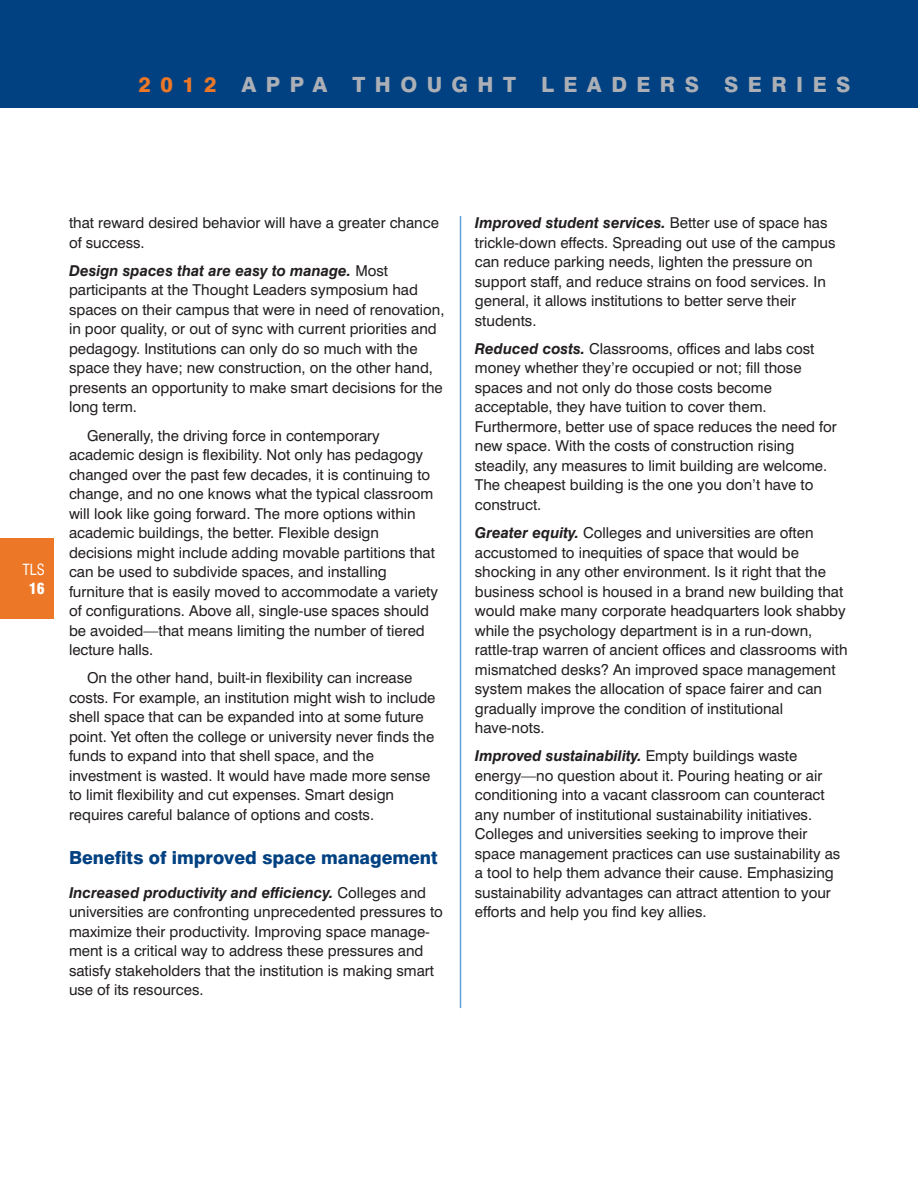
<style>
.page{position:relative;width:918px;height:1188px;background:#fff}
.page>*{position:absolute;margin:0;border:0;box-sizing:border-box;transform-origin:0 0}
.t1{font:800 21px "Swiss 721 BT";letter-spacing:.45em;color:#acb0b6}
.t2{font:800 18px "Swiss 721 BT";color:#014181}
.t3{font:15px/19.5px "Swiss 721 BT";color:#231f20}
.t4{font:condensed 15px "Swiss 721 BT";color:#fff}
.t5{font:900 condensed 15px "Swiss 721 BT";color:#fff}
.s1{color:#ec7827}
.s2{font-weight:700;font-style:italic}
</style>
<div class="page">
<div style="left:0;top:0;width:918px;height:108px;background:#014181"></div>
<div style="left:0;top:538px;width:54px;height:81px;background:#ec7827"></div>
<hr style="left:460px;top:216px;width:1px;height:792px;background:#61a1d7">
<h1 class="t1" style="left:139px;top:77px;width:713px"><span class="s1">2012</span> APPA THOUGHT LEADERS SERIES</h1>
<p class="t4" style="left:23px;top:564px;width:24px">TLS</p>
<p class="t5" style="left:29px;top:583px;width:18px">16</p>
<p class="t3" style="left:69px;top:215px;width:371px">that reward desired behavior will have a greater chance of success.</p>
<p class="t3" style="left:69px;top:262px;width:377px"><span class="s2">Design spaces that are easy to manage.</span> Most participants at the Thought Leaders symposium had spaces on their campus that were in need of renovation, in poor quality, or out of sync with current priorities and pedagogy. Institutions can only do so much with the space they have; new construction, on the other hand, presents an opportunity to make smart decisions for the long term.</p>
<p class="t3" style="left:69px;top:427px;width:371px;text-indent:18px">Generally, the driving force in contemporary academic design is flexibility. Not only has pedagogy changed over the past few decades, it is continuing to change, and no one knows what the typical classroom will look like going forward. The more options within academic buildings, the better. Flexible design decisions might include adding movable partitions that can be used to subdivide spaces, and installing furniture that is easily moved to accommodate a variety of configurations. Above all, single-use spaces should be avoided—that means limiting the number of tiered lecture halls.</p>
<p class="t3" style="left:69px;top:670px;width:368px;text-indent:18px">On the other hand, built-in flexibility can increase costs. For example, an institution might wish to include shell space that can be expanded into at some future point. Yet often the college or university never finds the funds to expand into that shell space, and the investment is wasted. It would have made more sense to limit flexibility and cut expenses. Smart design requires careful balance of options and costs.</p>
<p class="t2" style="left:69px;top:851px;width:370px">Benefits of improved space management</p>
<p class="t3" style="left:69px;top:884px;width:375px"><span class="s2">Increased productivity and efficiency.</span> Colleges and universities are confronting unprecedented pressures to maximize their productivity. Improving space manage&shy;ment is a critical way to address these pressures and satisfy stakeholders that the institution is making smart use of its resources.</p>
<p class="t3" style="left:475px;top:215px;width:362px"><span class="s2">Improved student services.</span> Better use of space has trickle-down effects. Spreading out use of the campus can reduce parking needs, lighten the pressure on support staff, and reduce strains on food services. In general, it allows institutions to better serve their students.</p>
<p class="t3" style="left:475px;top:340px;width:364px"><span class="s2">Reduced costs.</span> Classrooms, offices and labs cost money whether they’re occupied or not; fill those spaces and not only do those costs become acceptable, they have tuition to cover them.<br>Furthermore, better use of space reduces the need for new space. With the costs of construction rising steadily, any measures to limit building are welcome.<br>The cheapest building is the one you don’t have to construct.</p>
<p class="t3" style="left:475px;top:524px;width:374px"><span class="s2">Greater equity.</span> Colleges and universities are often accustomed to inequities of space that would be shocking in any other environment. Is it right that the business school is housed in a brand new building that would make many corporate headquarters look shabby while the psychology department is in a run-down, rattle-trap warren of ancient offices and classrooms with mismatched desks? An improved space management system makes the allocation of space fairer and can gradually improve the condition of institutional have-nots.</p>
<p class="t3" style="left:475px;top:748px;width:367px"><span class="s2">Improved sustainability.</span> Empty buildings waste energy—no question about it. Pouring heating or air conditioning into a vacant classroom can counteract any number of institutional sustainability initiatives.<br>Colleges and universities seeking to improve their space management practices can use sustainability as a tool to help them advance their cause. Emphasizing sustainability advantages can attract attention to your efforts and help you find key allies.</p>
</div>
